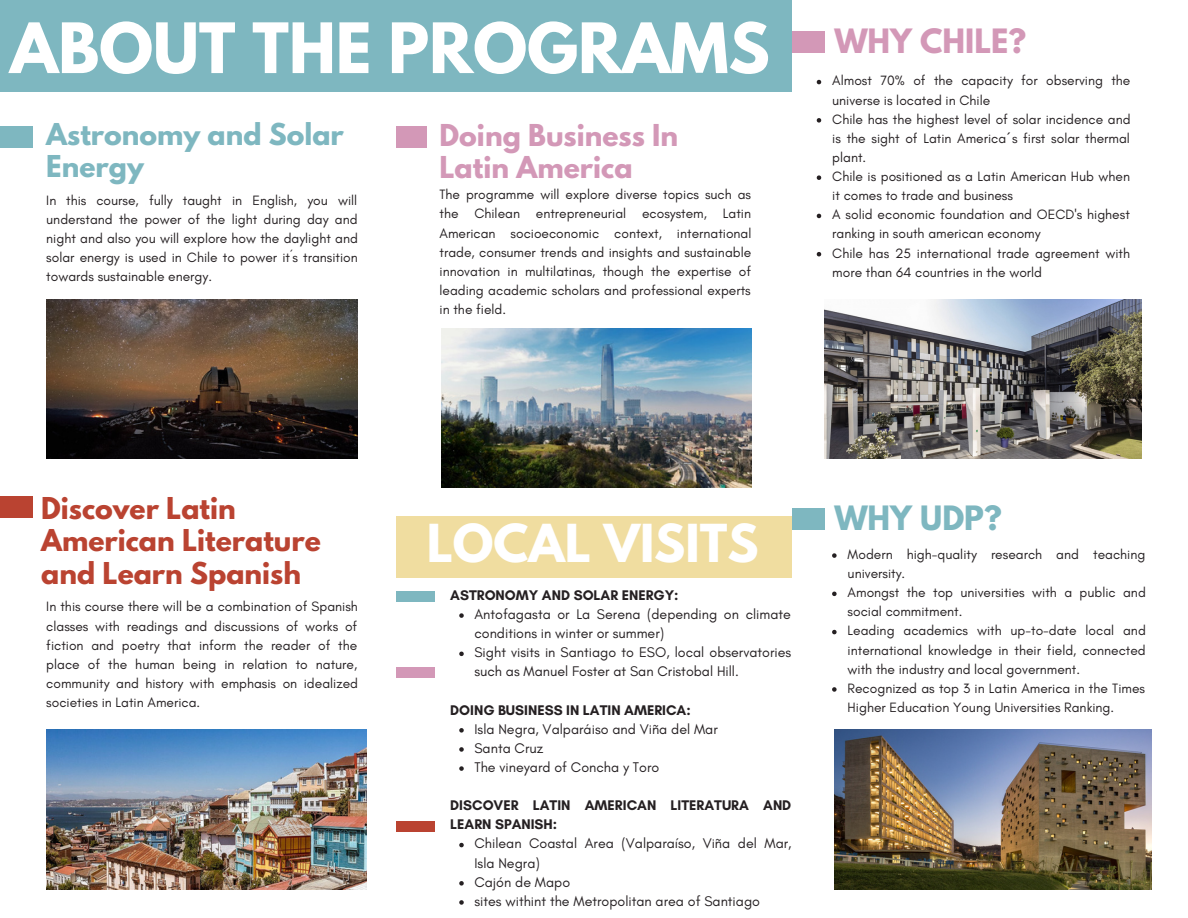
<style>
.page{position:relative;width:1188px;height:918px;background:#fff}
.page>*{position:absolute;margin:0;border:0;box-sizing:border-box;transform-origin:0 0}
.t1{font:700 61.5px "League Spartan";color:#fff}
.t2{font:700 46.35px "League Spartan";color:#fff}
.t3{font:700 29.7px "League Spartan";color:#d398b7}
.t4{font:700 29.7px "League Spartan";color:#7eb7c0}
.t5{font:700 26.7px/32.7px "League Spartan";color:#ba4331}
.t6{font:700 26.7px/32.1px "League Spartan";color:#d398b7}
.t7{font:700 26.7px/32.7px "League Spartan";color:#7eb7c0}
.t8{font:14.25px/19.2px "Glacial Indifference";color:#252022}
.t9{font:700 14.25px/19.2px "Glacial Indifference";color:#252022}
.t10{font:13.8px/19.2px "Glacial Indifference";color:#252022}
.s1{font-family:"Noto Sans"}
</style>
<div class="page">
<div style="left:792px;top:31px;width:32px;height:21px;background:#d398b7"></div>
<img style="left:834px;top:730px;width:318px;height:160px">
<div style="left:0;top:0;width:792px;height:91px;background:#7eb7c0"></div>
<div style="left:0;top:126px;width:32px;height:22px;background:#7eb7c0"></div>
<div style="left:396px;top:126px;width:31px;height:22px;background:#d398b7"></div>
<div style="left:0;top:497px;width:32px;height:21px;background:#ba4331"></div>
<img style="left:46px;top:730px;width:321px;height:160px">
<img style="left:46px;top:299px;width:312px;height:160px">
<img style="left:441px;top:328px;width:311px;height:160px">
<div style="left:396px;top:516px;width:396px;height:61px;background:#f0dda0"></div>
<div style="left:396px;top:821px;width:39px;height:10px;background:#ba4331"></div>
<div style="left:396px;top:667px;width:39px;height:11px;background:#d398b7"></div>
<div style="left:396px;top:591px;width:39px;height:11px;background:#7eb7c0"></div>
<div style="left:792px;top:508px;width:32px;height:21px;background:#7eb7c0"></div>
<img style="left:824px;top:299px;width:317px;height:160px">
<svg style="left:832px;top:553px;width:5px;height:5px"></svg>
<svg style="left:832px;top:592px;width:5px;height:4px"></svg>
<svg style="left:832px;top:630px;width:5px;height:4px"></svg>
<svg style="left:832px;top:687px;width:5px;height:5px"></svg>
<svg style="left:817px;top:80px;width:4px;height:4px"></svg>
<svg style="left:817px;top:118px;width:4px;height:5px"></svg>
<svg style="left:817px;top:175px;width:4px;height:5px"></svg>
<svg style="left:817px;top:214px;width:4px;height:4px"></svg>
<svg style="left:817px;top:252px;width:4px;height:4px"></svg>
<svg style="left:459px;top:613px;width:5px;height:5px"></svg>
<svg style="left:459px;top:652px;width:5px;height:4px"></svg>
<svg style="left:459px;top:728px;width:5px;height:5px"></svg>
<svg style="left:459px;top:747px;width:5px;height:5px"></svg>
<svg style="left:459px;top:766px;width:5px;height:5px"></svg>
<svg style="left:459px;top:843px;width:5px;height:4px"></svg>
<svg style="left:459px;top:881px;width:5px;height:5px"></svg>
<svg style="left:459px;top:900px;width:5px;height:5px"></svg>
<p class="t1" style="left:10px;top:18px;width:761px">ABOUT THE PROGRAMS</p>
<p class="t7" style="left:46px;top:121px;width:299px">Astronomy and Solar<br>Energy</p>
<p class="t10" style="left:46px;top:190px;width:313px;text-align:justify">In this course, fully taught in English, you will understand the power of the light during day and night and also you will explore how the daylight and solar energy is used in Chile to power it´s transition towards sustainable energy.</p>
<p class="t6" style="left:440px;top:122px;width:240px">Doing Business In<br>Latin America</p>
<p class="t10" style="left:440px;top:185px;width:313px;text-align:justify">The programme will explore diverse topics such as the Chilean entrepreneurial ecosystem, Latin American socioeconomic context, international trade, consumer trends and insights and sustainable innovation in multilatinas, though the expertise of leading academic scholars and professional experts in the field.</p>
<p class="t3" style="left:834px;top:26px;width:193px">WHY CHILE?</p>
<p class="t10" style="left:832px;top:71px;width:300px">Almost 70% of the capacity for observing the universe is located in Chile</p>
<p class="t10" style="left:832px;top:109px;width:300px;text-align:justify">Chile has the highest level of solar incidence and is the sight of Latin America <span class="s1">́</span>s first solar thermal plant.</p>
<p class="t10" style="left:832px;top:167px;width:299px">Chile is positioned as a Latin American Hub when it comes to trade and business</p>
<p class="t10" style="left:832px;top:205px;width:299px">A solid economic foundation and OECD's highest ranking in south american economy</p>
<p class="t10" style="left:832px;top:243px;width:299px">Chile has 25 international trade agreement with more than 64 countries in the world</p>
<p class="t5" style="left:41px;top:495px;width:281px">Discover Latin<br>American Literature and Learn Spanish</p>
<p class="t10" style="left:46px;top:597px;width:313px;text-align:justify">In this course there will be a combination of Spanish classes with readings and discussions of works of fiction and poetry that inform the reader of the place of the human being in relation to nature, community and history with emphasis on idealized societies in Latin America.</p>
<p class="t2" style="left:427px;top:520px;width:333px">LOCAL VISITS</p>
<p class="t9" style="left:450px;top:585px;width:230px">ASTRONOMY AND SOLAR ENERGY:</p>
<p class="t8" style="left:474px;top:604px;width:318px">Antofagasta or La Serena (depending on climate conditions in winter or summer)</p>
<p class="t8" style="left:474px;top:643px;width:318px">Sight visits in Santiago to ESO, local observatories such as Manuel Foster at San Cristobal Hill.</p>
<p class="t9" style="left:450px;top:700px;width:242px">DOING BUSINESS IN LATIN AMERICA:</p>
<p class="t8" style="left:474px;top:719px;width:245px">Isla Negra, Valparáiso and Viña del Mar</p>
<p class="t8" style="left:474px;top:738px;width:70px">Santa Cruz</p>
<p class="t8" style="left:474px;top:757px;width:186px">The vineyard of Concha y Toro</p>
<p class="t9" style="left:450px;top:796px;width:343px">DISCOVER LATIN AMERICAN LITERATURA AND<br>LEARN SPANISH:</p>
<p class="t8" style="left:474px;top:834px;width:319px">Chilean Coastal Area (Valparaíso, Viña del Mar,<br>Isla Negra)</p>
<p class="t8" style="left:474px;top:872px;width:97px">Cajón de Mapo</p>
<p class="t8" style="left:474px;top:891px;width:287px">sites withint the Metropolitan area of Santiago</p>
<p class="t4" style="left:834px;top:503px;width:169px">WHY UDP?</p>
<p class="t10" style="left:848px;top:545px;width:299px">Modern high-quality research and teaching university.</p>
<p class="t10" style="left:848px;top:583px;width:300px">Amongst the top universities with a public and social commitment.</p>
<p class="t10" style="left:848px;top:621px;width:300px;text-align:justify">Leading academics with up-to-date local and international knowledge in their field, connected with the industry and local government.</p>
<p class="t10" style="left:848px;top:678px;width:299px">Recognized as top 3 in Latin America in the Times<br>Higher Education Young Universities Ranking.</p>
</div>
